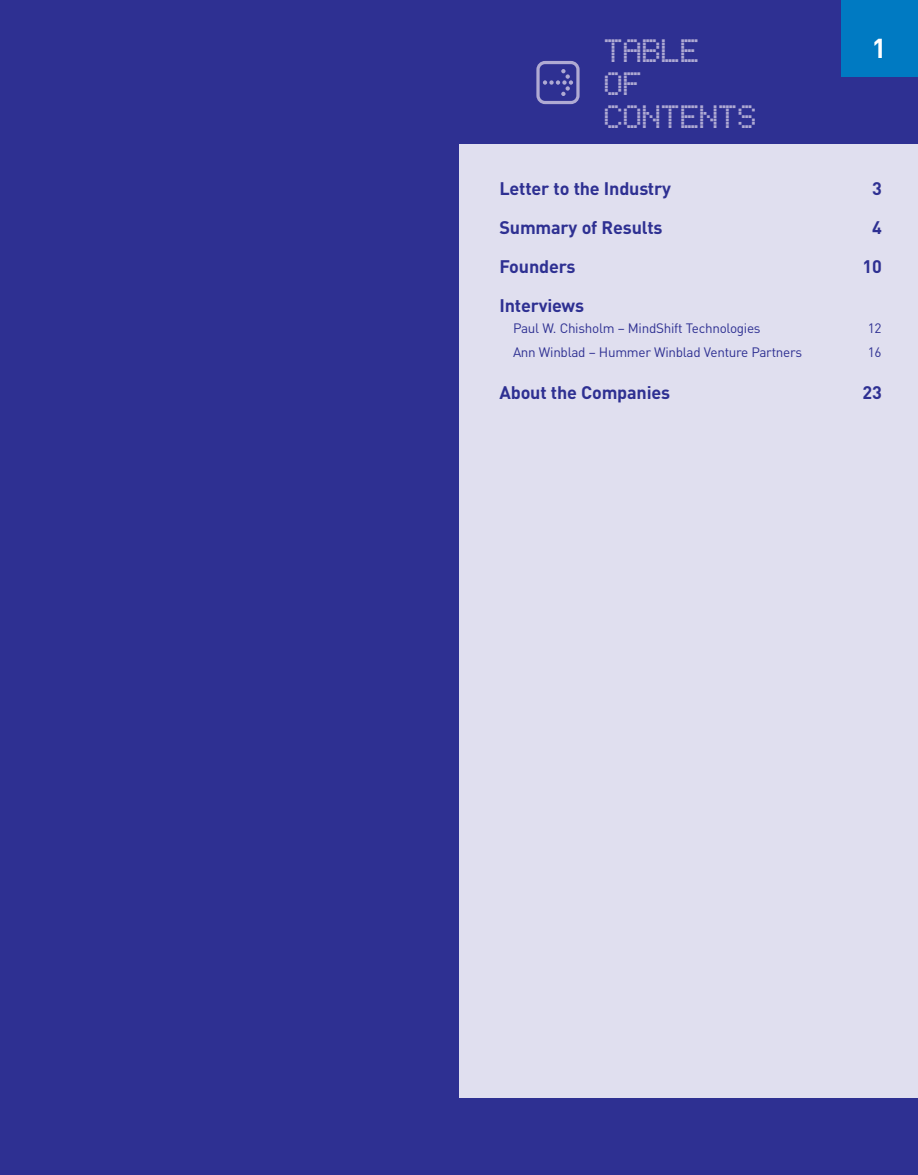
<style>
.page{position:relative;width:918px;height:1175px;background:#fff}
.page>*{position:absolute;margin:0;border:0;box-sizing:border-box;transform-origin:0 0}
.t1{font:54px "Button Bonus Rounded Positive";color:#afaad3}
.t2{font:36px/33px "Bubbledot ICG Fine Pos";letter-spacing:-.02em;color:#afaad3}
.t3{font:700 27px "DIN";color:#fff}
.t4{font:700 18px "DIN";letter-spacing:-.01em;color:#2e3092}
.t5{font:13.5px "DIN";letter-spacing:-.02em;color:#2e3092}
</style>
<div class="page">
<div style="left:0;top:0;width:918px;height:1174px;background:#2e3092"></div>
<div style="left:459px;top:4px;width:459px;height:1094px;background:#e0dfef"></div>
<div style="left:459px;top:0;width:459px;height:144px;background:#2e3092"></div>
<div style="left:842px;top:0;width:76px;height:76px;background:#007ac2"></div>
<h1 class="t1" style="left:531px;top:61px;width:55px">A</h1>
<h2 class="t2" style="left:603px;top:37px;width:155px">TABLE<br>OF<br>CONTENTS</h2>
<h3 class="t3" style="left:872px;top:38px;width:16px">1</h3>
<h3 class="t4" style="left:500px;top:182px;width:173px">Letter to the Industry</h3>
<h3 class="t4" style="left:872px;top:182px;width:11px">3</h3>
<h3 class="t4" style="left:500px;top:221px;width:165px">Summary of Results</h3>
<h3 class="t4" style="left:872px;top:221px;width:11px">4</h3>
<h3 class="t4" style="left:500px;top:260px;width:78px">Founders</h3>
<h3 class="t4" style="left:862px;top:260px;width:21px">10</h3>
<h3 class="t4" style="left:500px;top:299px;width:86px">Interviews</h3>
<p class="t5" style="left:513px;top:323px;width:249px">Paul W. Chisholm – MindShift Technologies</p>
<p class="t5" style="left:868px;top:323px;width:15px">12</p>
<p class="t5" style="left:513px;top:347px;width:291px">Ann Winblad – Hummer Winblad Venture Partners</p>
<p class="t5" style="left:868px;top:347px;width:15px">16</p>
<h3 class="t4" style="left:500px;top:386px;width:172px">About the Companies</h3>
<h3 class="t4" style="left:862px;top:386px;width:21px">23</h3>
</div>
